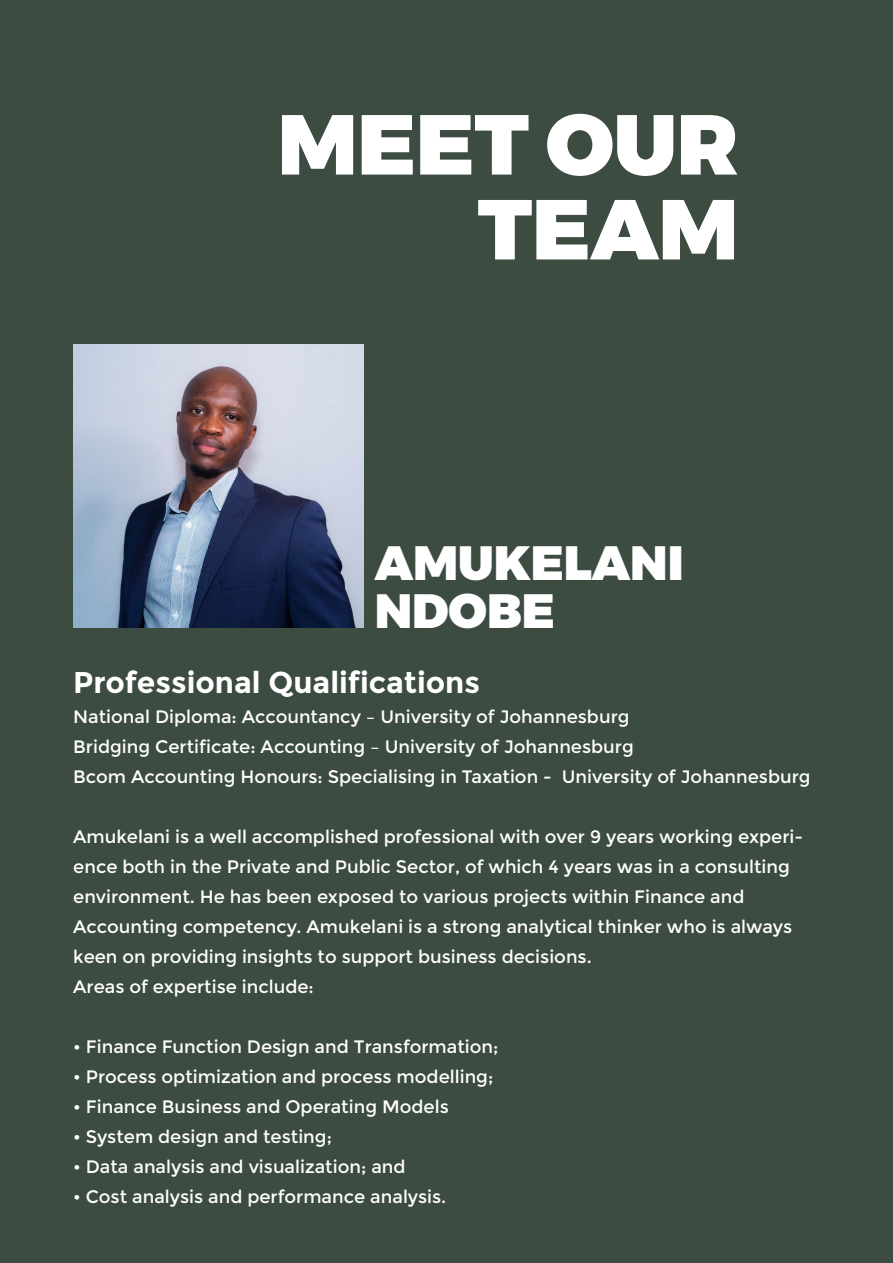
<style>
.page{position:relative;width:893px;height:1263px;background:#3d4c41}
.page>*{position:absolute;margin:0;border:0;box-sizing:border-box;transform-origin:0 0}
.t1{font:900 84.9px/84.9px "Montserrat";color:#fff;text-align:right}
.t2{font:900 48px/48px "Montserrat";color:#fff}
.t3{font:700 30px "Montserrat";color:#fff}
.t4{font:18px/30px "Montserrat";color:#fff}
</style>
<div class="page">
<img style="left:73px;top:345px;width:290px;height:283px">
<h1 class="t1" style="left:278px;top:103px;width:462px">MEET OUR<br>TEAM</h1>
<h2 class="t2" style="left:375px;top:539px;width:311px">AMUKELANI<br>NDOBE</h2>
<h3 class="t3" style="left:73px;top:664px;width:408px">Professional Qualifications</h3>
<p class="t4" style="left:73px;top:702px;width:739px">National Diploma: Accountancy – University of Johannesburg<br>Bridging Certificate: Accounting – University of Johannesburg<br>Bcom Accounting Honours: Specialising in Taxation - University of Johannesburg</p>
<p class="t4" style="left:73px;top:822px;width:731px">Amukelani is a well accomplished professional with over 9 years working experi&shy;ence both in the Private and Public Sector, of which 4 years was in a consulting environment. He has been exposed to various projects within Finance and Accounting competency. Amukelani is a strong analytical thinker who is always keen on providing insights to support business decisions.<br>Areas of expertise include:</p>
<p class="t4" style="left:73px;top:1032px;width:427px">• Finance Function Design and Transformation;</p>
<p class="t4" style="left:73px;top:1062px;width:422px">• Process optimization and process modelling;</p>
<p class="t4" style="left:73px;top:1092px;width:377px">• Finance Business and Operating Models</p>
<p class="t4" style="left:73px;top:1122px;width:260px">• System design and testing;</p>
<p class="t4" style="left:73px;top:1152px;width:334px">• Data analysis and visualization; and</p>
<p class="t4" style="left:73px;top:1182px;width:375px">• Cost analysis and performance analysis.</p>
</div>
